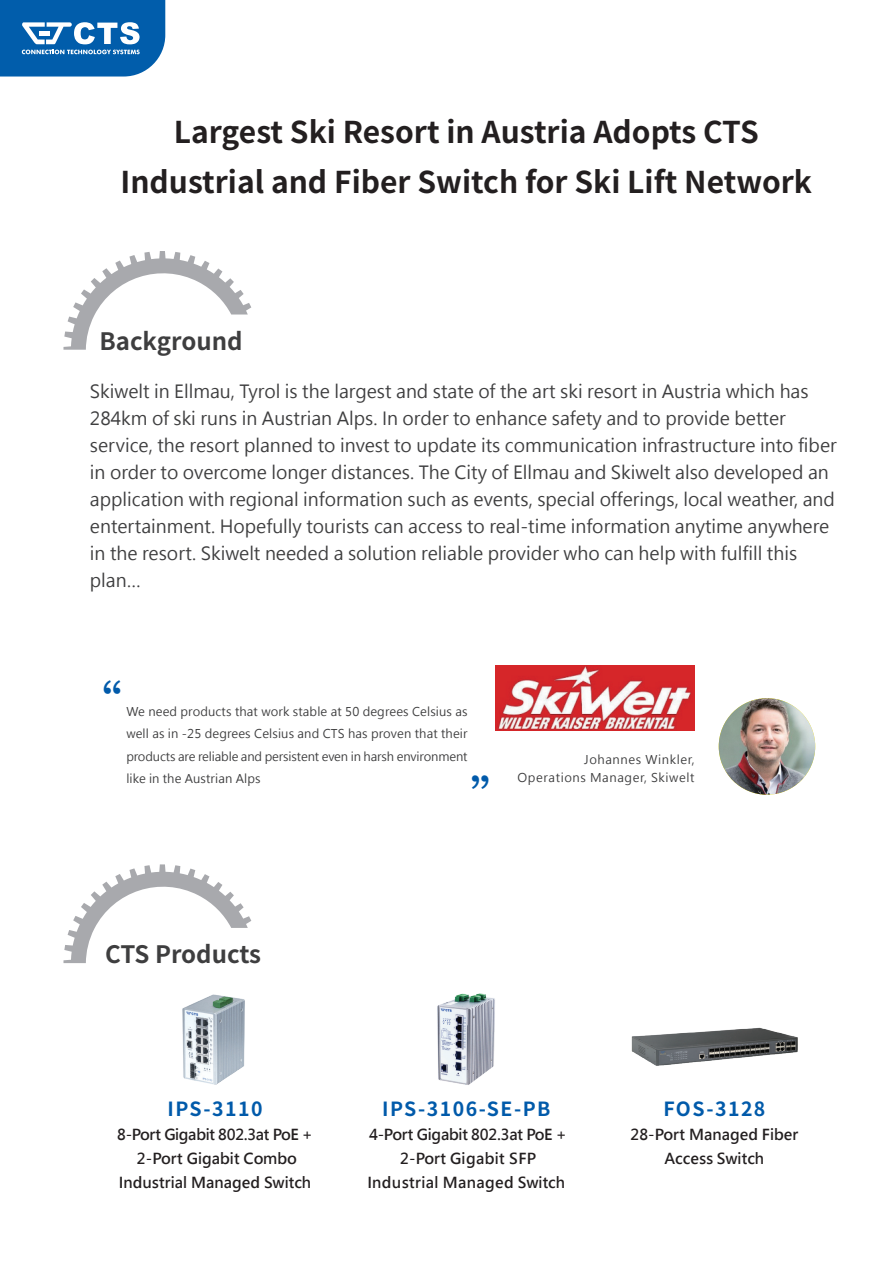
<style>
.page{position:relative;width:893px;height:1263px;background:#fff}
.page>*{position:absolute;margin:0;border:0;box-sizing:border-box;transform-origin:0 0}
.t1{font:49.5px "Source Han Sans TWHK";color:#015aaa}
.t2{font:700 30px/49.5px "Source Han Sans TWHK";color:#231f20;text-align:center}
.t3{font:700 24px "Source Han Sans TWHK";color:#3e3e3f}
.t4{font:700 19.5px "Source Han Sans TWHK";letter-spacing:.075em;color:#015aaa}
.t5{font:18px/27px "Microsoft Jheng Hei";color:#3e3e3f}
.t6{font:700 15px/24px "Microsoft Jheng Hei";color:#231f20;text-align:center}
.t7{font:700 15px/24px "Microsoft Jheng Hei";letter-spacing:.02em;color:#231f20;text-align:center}
.t8{font:12px/22.5px "Microsoft Jheng Hei";letter-spacing:.01em;color:#3e3e3f;text-align:justify}
.t9{font:12px/18px "Microsoft Jheng Hei";letter-spacing:.05em;color:#3e3e3f;text-align:right}
</style>
<div class="page">
<svg style="left:63px;top:864px;width:188px;height:99px"></svg>
<img style="left:631px;top:1027px;width:167px;height:39px">
<img style="left:437px;top:993px;width:58px;height:92px">
<img style="left:182px;top:994px;width:63px;height:91px">
<img style="left:719px;top:698px;width:96px;height:97px;border-radius:48px">
<img style="left:496px;top:666px;width:198px;height:64px">
<svg style="left:63px;top:251px;width:188px;height:99px"></svg>
<svg style="left:0;top:0;width:165px;height:77px"></svg>
<h2 class="t2" style="left:120px;top:108px;width:693px">Largest Ski Resort in Austria Adopts CTS<br>Industrial and Fiber Switch for Ski Lift Network</h2>
<h3 class="t3" style="left:99px;top:328px;width:145px">Background</h3>
<p class="t5" style="left:90px;top:378px;width:748px">Skiwelt in Ellmau, Tyrol is the largest and state of the art ski resort in Austria which has 284km of ski runs in Austrian Alps. In order to enhance safety and to provide better service, the resort planned to invest to update its communication infrastructure into fiber in order to overcome longer distances. The City of Ellmau and Skiwelt also developed an application with regional information such as events, special offerings, local weather, and entertainment. Hopefully tourists can access to real-time information anytime anywhere in the resort. Skiwelt needed a solution reliable provider who can help with fulfill this plan…</p>
<h1 class="t1" style="left:73px;top:676px;width:51px">“</h1>
<p class="t8" style="left:126px;top:700px;width:343px">We need products that work stable at 50 degrees Celsius as well as in -25 degrees Celsius and CTS has proven that their products are reliable and persistent even in harsh environment like in the Austrian Alps</p>
<h1 class="t1" style="left:470px;top:770px;width:51px">”</h1>
<p class="t9" style="left:518px;top:751px;width:178px">Johannes Winkler,<br>Operations Manager, Skiwelt</p>
<h3 class="t3" style="left:105px;top:941px;width:157px">CTS Products</h3>
<p class="t4" style="left:167px;top:1098px;width:97px">IPS-3110</p>
<p class="t6" style="left:117px;top:1123px;width:197px">8-Port Gigabit 802.3at PoE +<br>2-Port Gigabit Combo<br>Industrial Managed Switch</p>
<p class="t4" style="left:382px;top:1098px;width:170px">IPS-3106-SE-PB</p>
<p class="t7" style="left:367px;top:1123px;width:201px">4-Port Gigabit 802.3at PoE +<br>2-Port Gigabit SFP<br>Industrial Managed Switch</p>
<p class="t4" style="left:663px;top:1098px;width:104px">FOS-3128</p>
<p class="t6" style="left:630px;top:1123px;width:169px">28-Port Managed Fiber<br>Access Switch</p>
</div>
